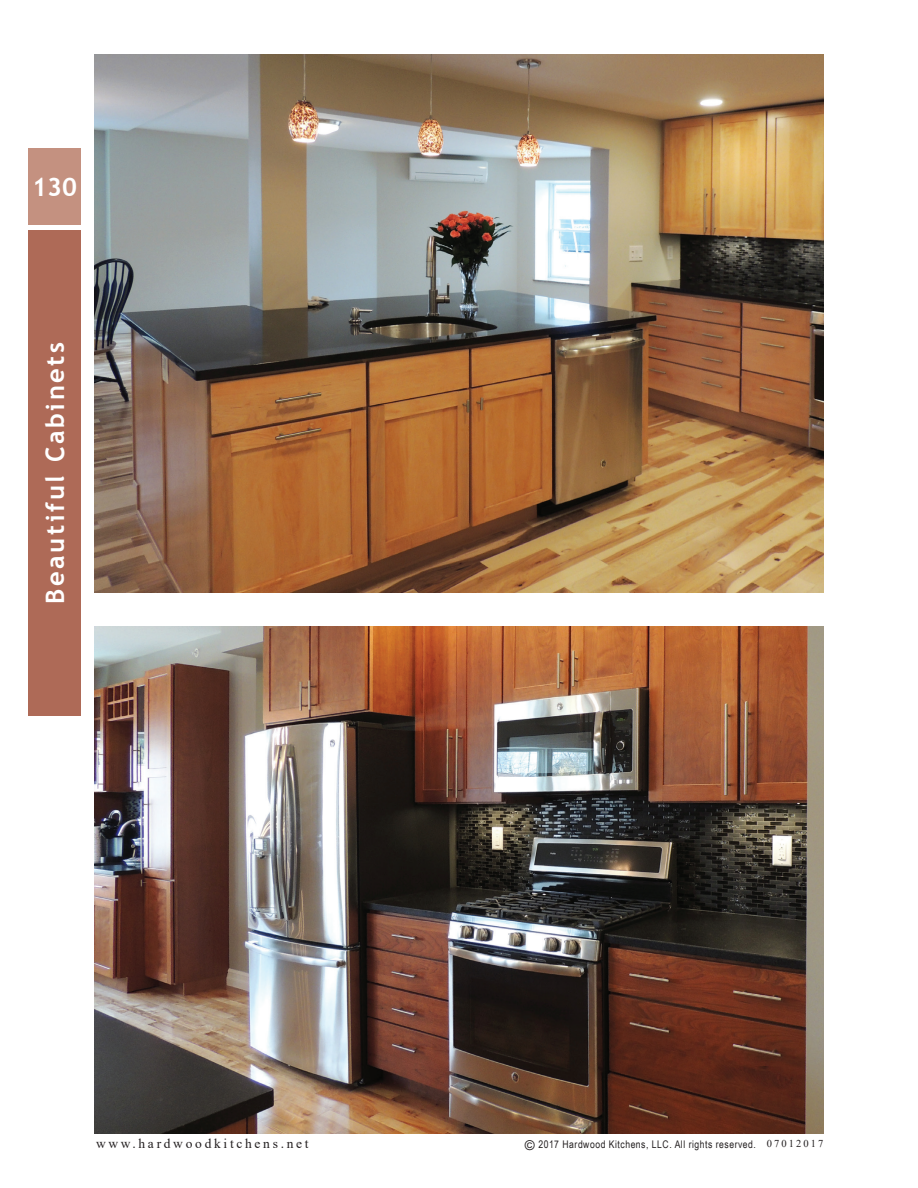
<style>
.page{position:relative;width:918px;height:1188px;background:#fff}
.page>*{position:absolute;margin:0;border:0;box-sizing:border-box;transform-origin:0 0}
.t1{font:700 25.5px "Trebuchet MS";letter-spacing:.1em;color:#fff}
.t2{font:13.5px "Times New Roman";letter-spacing:.2em;color:#231f20}
.t3{font:10.5px "Arial Narrow";letter-spacing:.05em;color:#231f20}
.s1{font-family:"Arial";font-size:13.5px}
.s2{font-family:"Times New Roman"}
</style>
<div class="page">
<img style="left:94px;top:54px;width:730px;height:538px">
<img style="left:94px;top:626px;width:730px;height:508px">
<div style="left:28px;top:230px;width:53px;height:486px;background:#ae6a57"></div>
<div style="left:28px;top:148px;width:53px;height:77px;background:#c49180"></div>
<h1 class="t1" style="left:32px;top:171px;width:46px">130</h1>
<h1 class="t1" style="left:39px;top:604px;width:263px;rotate:-90deg">Beautiful Cabinets</h1>
<p class="t2" style="left:96px;top:1134px;width:214px">www.hardwoodkitchens.net</p>
<p class="t3" style="left:525px;top:1137px;width:300px"><span class="s1">©</span> 2017 Hardwood Kitchens, LLC. All rights reserved. <span class="s2">07012017</span></p>
</div>
